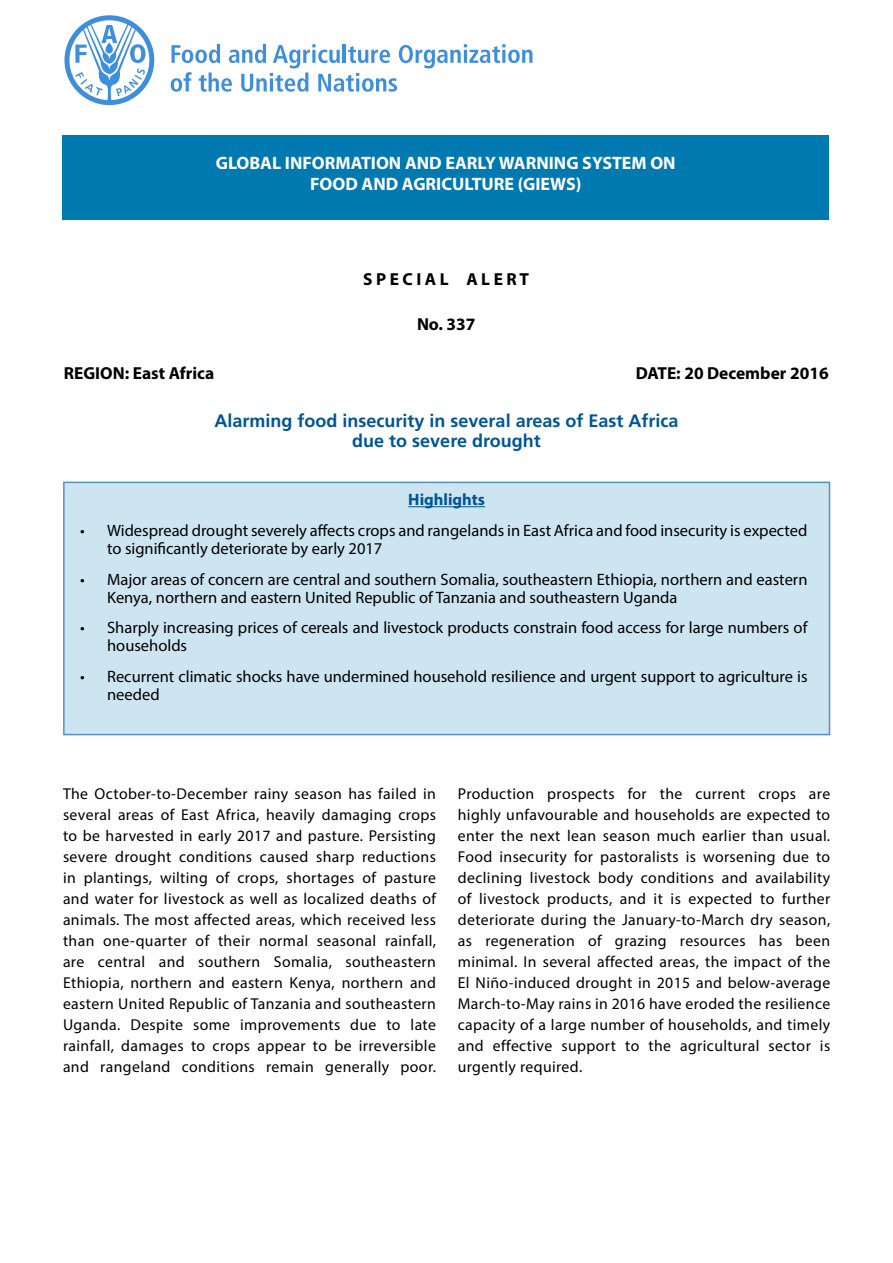
<style>
.page{position:relative;width:893px;height:1263px;background:#fff}
.page>*{position:absolute;margin:0;border:0;box-sizing:border-box;transform-origin:0 0}
.t1{font:700 18px/19.5px "Frutiger LT Std";color:#005596;text-align:center}
.t2{font:700 18px/21px "Myriad Pro";color:#fff;text-align:center}
.t3{font:700 17.4px "Myriad Pro";color:#000}
.t4{font:16.5px/18px "Myriad Pro";color:#000}
.t5{font:700 16.5px "Myriad Pro";color:#005596}
.t6{font:15.75px/21px "Myriad Pro";letter-spacing:.025em;color:#000;text-align:justify}
</style>
<div class="page">
<div style="left:62px;top:135px;width:767px;height:84px;background:#0078b0"></div>
<svg style="left:171px;top:44px;width:361px;height:48px"></svg>
<svg style="left:64px;top:15px;width:90px;height:90px"></svg>
<div style="left:64px;top:482px;width:765px;height:252px;background:#cde5f1"></div>
<hr style="left:408px;top:506px;width:77px;height:1px;background:#005596">
<div style="left:63px;top:482px;width:767px;height:253px;border:2px solid #5291c7"></div>
<p class="t2" style="left:216px;top:152px;width:461px">GLOBAL INFORMATION AND EARLY WARNING SYSTEM ON<br>FOOD AND AGRICULTURE (GIEWS)</p>
<p class="t3" style="left:363px;top:268px;width:167px">S P E C I A L A L E R T</p>
<p class="t3" style="left:417px;top:313px;width:60px">No. 337</p>
<p class="t3" style="left:64px;top:362px;width:152px">REGION: East Africa</p>
<p class="t3" style="left:636px;top:362px;width:194px">DATE: 20 December 2016</p>
<p class="t1" style="left:215px;top:411px;width:465px">Alarming food insecurity in several areas of East Africa due to severe drought</p>
<p class="t5" style="left:408px;top:489px;width:78px">Highlights</p>
<p class="t4" style="left:107px;top:521px;width:702px;text-indent:-27px">• Widespread drought severely affects crops and rangelands in East Africa and food insecurity is expected to significantly deteriorate by early 2017</p>
<p class="t4" style="left:107px;top:570px;width:702px;text-indent:-27px">• Major areas of concern are central and southern Somalia, southeastern Ethiopia, northern and eastern<br>Kenya, northern and eastern United Republic of Tanzania and southeastern Uganda</p>
<p class="t4" style="left:107px;top:619px;width:702px;text-indent:-27px">• Sharply increasing prices of cereals and livestock products constrain food access for large numbers of households</p>
<p class="t4" style="left:107px;top:667px;width:702px;text-indent:-27px">• Recurrent climatic shocks have undermined household resilience and urgent support to agriculture is needed</p>
<p class="t6" style="left:63px;top:783px;width:374px">The October-to-December rainy season has failed in several areas of East Africa, heavily damaging crops to be harvested in early 2017 and pasture. Persisting severe drought conditions caused sharp reductions in plantings, wilting of crops, shortages of pasture and water for livestock as well as localized deaths of animals. The most affected areas, which received less than one‑quarter of their normal seasonal rainfall, are central and southern Somalia, southeastern Ethiopia, northern and eastern Kenya, northern and eastern United Republic of Tanzania and southeastern Uganda. Despite some improvements due to late rainfall, damages to crops appear to be irreversible and rangeland conditions remain generally poor.</p>
<p class="t6" style="left:458px;top:783px;width:374px">Production prospects for the current crops are highly unfavourable and households are expected to enter the next lean season much earlier than usual.<br>Food insecurity for pastoralists is worsening due to declining livestock body conditions and availability of livestock products, and it is expected to further deteriorate during the January-to-March dry season, as regeneration of grazing resources has been minimal. In several affected areas, the impact of the El Niño‑induced drought in 2015 and below-average March-to-May rains in 2016 have eroded the resilience capacity of a large number of households, and timely and effective support to the agricultural sector is urgently required.</p>
</div>
